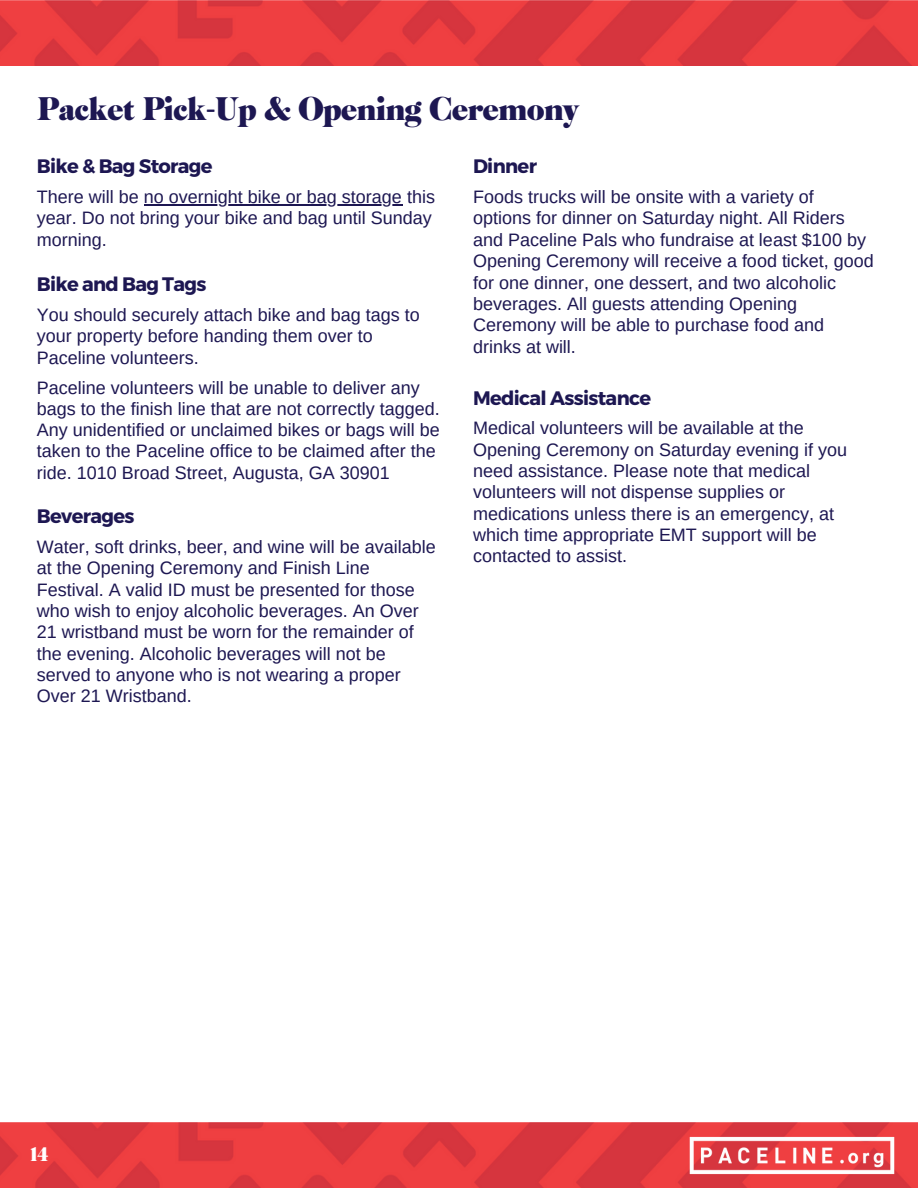
<style>
.page{position:relative;width:918px;height:1188px;background:#fff}
.page>*{position:absolute;margin:0;border:0;box-sizing:border-box;transform-origin:0 0}
.t1{font:30px "Cabernet JF Pro";letter-spacing:-.035em;color:#1d1752}
.t2{font:700 19.5px "Montserrat";letter-spacing:-.035em;color:#1d1752}
.t3{font:18px/21.3px "Arimo";color:#1d1752}
.t4{font:18px "Cabernet JF Pro";color:#fff}
</style>
<div class="page">
<hr style="left:144px;top:204px;width:258px;height:1px;background:#1d1752">
<img style="left:0;top:1123px;width:918px;height:65px">
<img style="left:1px;top:0;width:916px;height:65px">
<img style="left:689px;top:1136px;width:207px;height:40px">
<p class="t1" style="left:37px;top:88px;width:543px">Packet Pick-Up &amp; Opening Ceremony</p>
<p class="t2" style="left:37px;top:154px;width:177px">Bike &amp; Bag Storage</p>
<p class="t3" style="left:37px;top:186px;width:400px">There will be no overnight bike or bag storage this year. Do not bring your bike and bag until Sunday morning.</p>
<p class="t2" style="left:37px;top:271px;width:171px">Bike and Bag Tags</p>
<p class="t3" style="left:37px;top:304px;width:385px">You should securely attach bike and bag tags to your property before handing them over to<br>Paceline volunteers.</p>
<p class="t3" style="left:37px;top:377px;width:404px">Paceline volunteers will be unable to deliver any bags to the finish line that are not correctly tagged.<br>Any unidentified or unclaimed bikes or bags will be taken to the Paceline office to be claimed after the ride. 1010 Broad Street, Augusta, GA 30901</p>
<p class="t2" style="left:37px;top:504px;width:99px">Beverages</p>
<p class="t3" style="left:37px;top:536px;width:400px">Water, soft drinks, beer, and wine will be available at the Opening Ceremony and Finish Line Festival. A valid ID must be presented for those who wish to enjoy alcoholic beverages. An Over 21 wristband must be worn for the remainder of the evening. Alcoholic beverages will not be served to anyone who is not wearing a proper Over 21 Wristband.</p>
<p class="t2" style="left:473px;top:154px;width:65px">Dinner</p>
<p class="t3" style="left:473px;top:186px;width:402px">Foods trucks will be onsite with a variety of options for dinner on Saturday night. All Riders and Paceline Pals who fundraise at least $100 by Opening Ceremony will receive a food ticket, good for one dinner, one dessert, and two alcoholic beverages. All guests attending Opening Ceremony will be able to purchase food and drinks at will.</p>
<p class="t2" style="left:473px;top:385px;width:180px">Medical Assistance</p>
<p class="t3" style="left:473px;top:417px;width:376px">Medical volunteers will be available at the Opening Ceremony on Saturday evening if you need assistance. Please note that medical volunteers will not dispense supplies or medications unless there is an emergency, at which time appropriate EMT support will be contacted to assist.</p>
<p class="t4" style="left:30px;top:1142px;width:20px">14</p>
</div>
